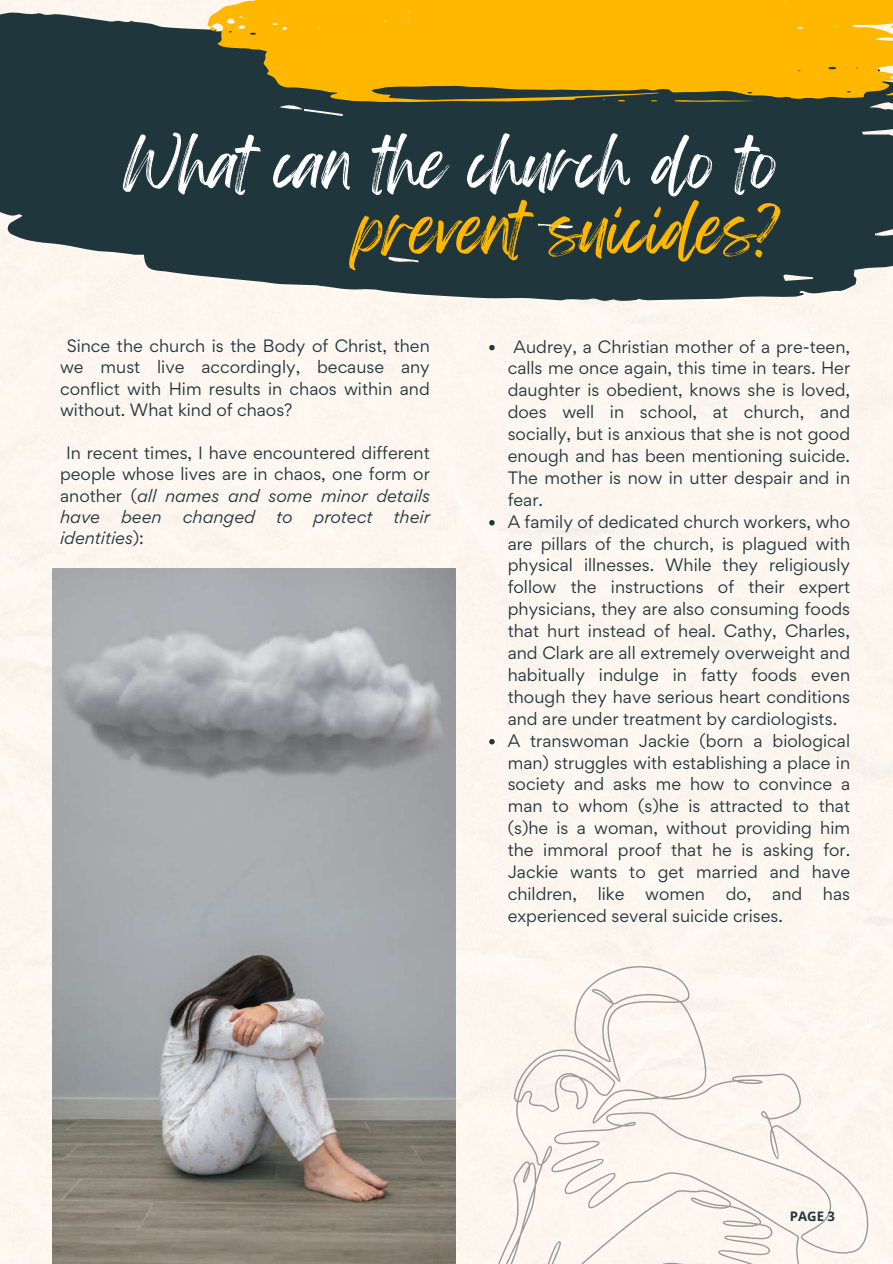
<style>
.page{position:relative;width:893px;height:1264px;background:#fff}
.page>*{position:absolute;margin:0;border:0;box-sizing:border-box;transform-origin:0 0}
.t1{font:58.35px "Feeling Passionate";color:#fff}
.t2{font:58.35px "Feeling Passionate";color:#ffb700}
.t3{font:16.05px/21.9px "Gordita";color:#1f363d;text-align:justify}
.t4{font:italic 16.05px "Gordita";color:#1f363d}
.t5{font:700 13.2px "Open Sans";color:#1f363d}
.s1{font-style:italic}
.s2{font-style:normal}
</style>
<div class="page">
<div style="left:0;top:0;width:892px;height:1263px;background:#fdf6ef"></div>
<img style="left:53px;top:568px;width:403px;height:695px">
<svg style="left:0;top:11px;width:892px;height:291px;background:#34484e"></svg>
<svg style="left:207px;top:0;width:685px;height:102px;background:#e1a60b"></svg>
<svg style="left:674px;top:100px;width:80px;height:2px"></svg>
<svg style="left:885px;top:88px;width:7px;height:7px"></svg>
<svg style="left:209px;top:27px;width:7px;height:4px"></svg>
<svg style="left:472px;top:966px;width:402px;height:297px;fill:#fcf6ef"></svg>
<svg style="left:489px;top:345px;width:5px;height:5px"></svg>
<svg style="left:489px;top:520px;width:5px;height:5px"></svg>
<svg style="left:489px;top:739px;width:5px;height:5px"></svg>
<h1 class="t1" style="left:122px;top:117px;width:657px">What can the church do to</h1>
<h1 class="t2" style="left:356px;top:182px;width:423px">prevent suicides?</h1>
<p class="t3" style="left:60px;top:335px;width:371px;line-height:21.3px;text-indent:7px">Since the church is the Body of Christ, then we must live accordingly, because any conflict with Him results in chaos within and without. What kind of chaos?</p>
<p class="t3" style="left:60px;top:442px;width:371px;line-height:21.3px;text-indent:6px">In recent times, I have encountered different people whose lives are in chaos, one form or another (<span class="s1">all names and some minor details have</span></p>
<p class="t4" style="left:121px;top:506px;width:42px">been</p>
<p class="t4" style="left:183px;top:506px;width:74px">changed</p>
<p class="t4" style="left:276px;top:506px;width:18px">to</p>
<p class="t4" style="left:313px;top:506px;width:60px">protect</p>
<p class="t4" style="left:393px;top:506px;width:38px">their</p>
<p class="t4" style="left:60px;top:527px;width:85px">identities<span class="s2">):</span></p>
<p class="t3" style="left:507px;top:335px;width:344px;text-align:left;text-indent:6px">Audrey, a Christian mother of a pre-teen, calls me once again, this time in tears. Her daughter is obedient, knows she is loved, does well in school, at church, and socially, but is anxious that she is not good enough and has been mentioning suicide.<br>The mother is now in utter despair and in fear.<br>A family of dedicated church workers, who are pillars of the church, is plagued with physical illnesses. While they religiously follow the instructions of their expert physicians, they are also consuming foods that hurt instead of heal. Cathy, Charles, and Clark are all extremely overweight and habitually indulge in fatty foods even though they have serious heart conditions and are under treatment by cardiologists.<br>A transwoman Jackie (born a biological man) struggles with establishing a place in society and asks me how to convince a man to whom (s)he is attracted to that (s)he is a woman, without providing him the immoral proof that he is asking for.<br>Jackie wants to get married and have children,</p>
<p class="t3" style="left:597px;top:882px;width:28px">like</p>
<p class="t3" style="left:645px;top:882px;width:61px">women</p>
<p class="t3" style="left:725px;top:882px;width:27px">do,</p>
<p class="t3" style="left:772px;top:882px;width:32px">and</p>
<p class="t3" style="left:822px;top:882px;width:29px">has</p>
<p class="t3" style="left:507px;top:904px;width:276px">experienced several suicide crises.</p>
<p class="t5" style="left:789px;top:1206px;width:47px">PAGE 3</p>
</div>
